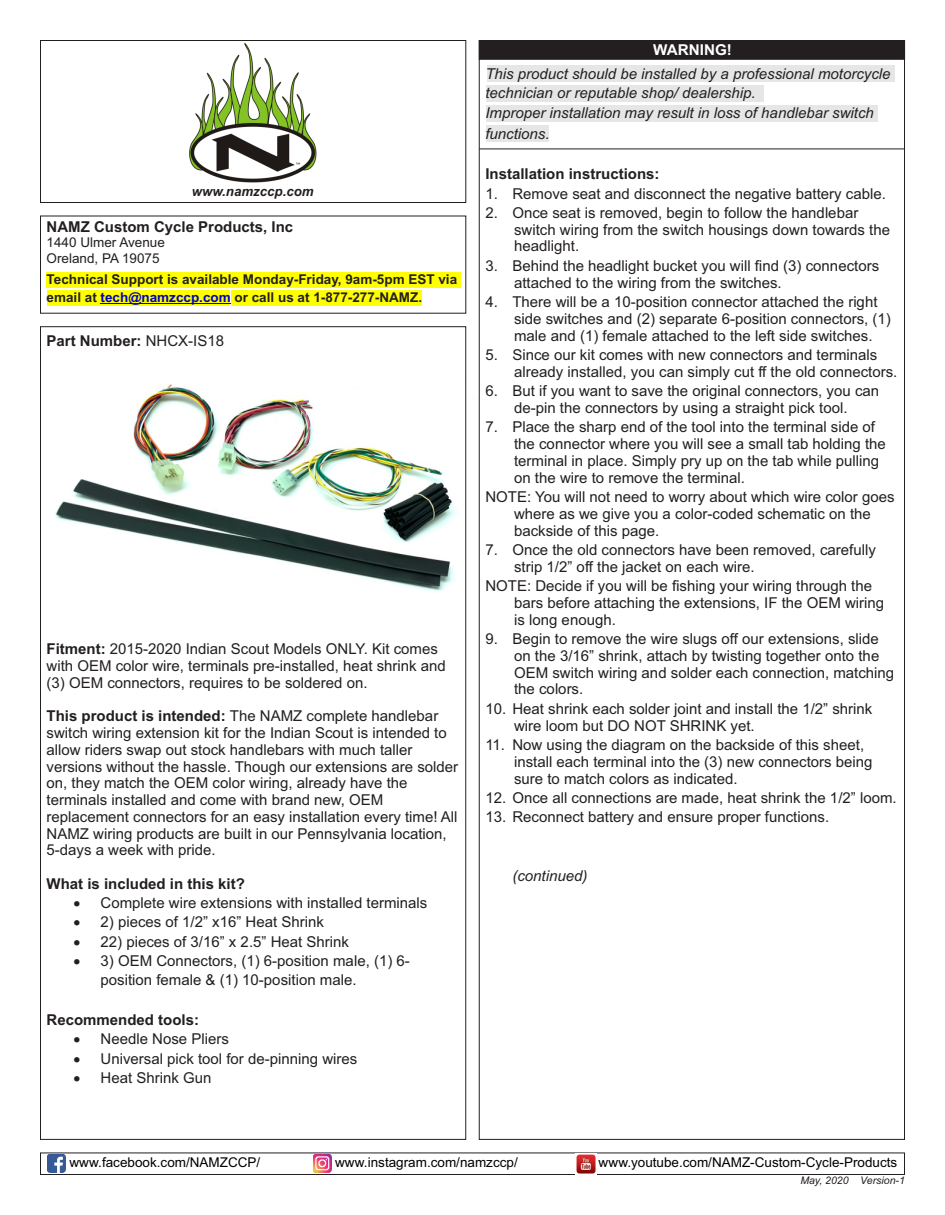
<style>
.page{position:relative;width:945px;height:1215px;background:#fff}
.page>*{position:absolute;margin:0;border:0;box-sizing:border-box;transform-origin:0 0}
.t1{font:15px/16.8px "Arial";color:#231f20}
.t2{font:italic 15px/20px "Arial";color:#231f20}
.t3{font:700 15px "Arial";color:#231f20}
.t4{font:700 15px "Arial";color:#fff}
.t5{font:700 13.5px/18.1px "Arial";color:#231f20}
.t6{font:13.5px "Arial";color:#000}
.t7{font:13.5px/15.1px "Arial";color:#231f20}
.t8{font:italic 700 13.5px "Arial";color:#231f20}
.t9{font:italic 10.5px "Arial";color:#231f20}
.s1{color:#0000c4}
.s2{font-weight:400}
.s3{font-weight:700}
</style>
<div class="page">
<img style="left:46px;top:271px;width:433px;height:448px">
<div style="left:40px;top:40px;width:426px;height:163px;border:1px solid #231f20"></div>
<div style="left:40px;top:1153px;width:865px;height:22px;border:1px solid #231f20"></div>
<div style="left:47px;top:272px;width:414px;height:15px;background:#ff0"></div>
<div style="left:47px;top:290px;width:54px;height:15px;background:#ff0"></div>
<div style="left:101px;top:290px;width:129px;height:15px;background:#ff0"></div>
<div style="left:231px;top:290px;width:190px;height:15px;background:#ff0"></div>
<hr style="left:101px;top:304px;width:130px;height:1px;background:#0000c4">
<img style="left:314px;top:1155px;width:18px;height:18px">
<img style="left:576px;top:1153px;width:20px;height:21px">
<img style="left:48px;top:1155px;width:18px;height:18px">
<img style="left:189px;top:44px;width:128px;height:139px">
<div style="left:487px;top:65px;width:408px;height:17px;background:#e6e6e6"></div>
<div style="left:486px;top:85px;width:278px;height:16px;background:#e6e6e6"></div>
<div style="left:486px;top:105px;width:392px;height:17px;background:#e6e6e6"></div>
<div style="left:486px;top:125px;width:62px;height:17px;background:#e6e6e6"></div>
<div style="left:479px;top:40px;width:426px;height:20px;background:#231f20"></div>
<hr style="left:479px;top:149px;width:426px;height:1px;background:#231f20">
<p class="t4" style="left:653px;top:45px;width:80px">WARNING!</p>
<p class="t2" style="left:485px;top:65px;width:407px">This product should be installed by a professional motorcycle technician or reputable shop/ dealership.<br>Improper installation may result in loss of handlebar switch functions.</p>
<p class="t8" style="left:192px;top:186px;width:123px">www.namzccp.com</p>
<p class="t3" style="left:47px;top:221px;width:248px">NAMZ Custom Cycle Products, Inc</p>
<p class="t5" style="left:47px;top:272px;width:412px">Technical Support is available Monday-Friday, 9am-5pm EST via email at <span class="s1">tech@namzccp.com</span> or call us at 1-877-277-NAMZ.</p>
<p class="t7" style="left:47px;top:236px;width:120px">1440 Ulmer Avenue<br>Oreland, PA 19075</p>
<p class="t3" style="left:47px;top:335px;width:179px">Part Number: <span class="s2">NHCX-IS18</span></p>
<p class="t1" style="left:47px;top:642px;width:401px"><span class="s3">Fitment:</span> 2015-2020 Indian Scout Models ONLY. Kit comes with OEM color wire, terminals pre-installed, heat shrink and (3) OEM connectors, requires to be soldered on.</p>
<p class="t1" style="left:47px;top:709px;width:413px"><span class="s3">This product is intended:</span> The NAMZ complete handlebar switch wiring extension kit for the Indian Scout is intended to allow riders swap out stock handlebars with much taller versions without the hassle. Though our extensions are solder on, they match the OEM color wiring, already have the terminals installed and come with brand new, OEM replacement connectors for an easy installation every time! All NAMZ wiring products are built in our Pennsylvania location, 5-days a week with pride.</p>
<p class="t3" style="left:47px;top:878px;width:200px">What is included in this kit?</p>
<p class="t1" style="left:74px;top:896px;width:355px">• Complete wire extensions with installed terminals</p>
<p class="t1" style="left:74px;top:934px;width:277px">• 22) pieces of 3/16” x 2.5” Heat Shrink</p>
<p class="t1" style="left:74px;top:915px;width:252px">• 2) pieces of 1/2” x16” Heat Shrink</p>
<p class="t1" style="left:101px;top:952px;width:311px;line-height:19.2px;text-indent:-27px">• 3) OEM Connectors, (1) 6-position male, (1) 6- position female &amp; (1) 10-position male.</p>
<p class="t3" style="left:47px;top:1014px;width:154px">Recommended tools:</p>
<p class="t1" style="left:74px;top:1051px;width:285px">• Universal pick tool for de-pinning wires</p>
<p class="t1" style="left:74px;top:1032px;width:157px">• Needle Nose Pliers</p>
<p class="t1" style="left:74px;top:1071px;width:139px">• Heat Shrink Gun</p>
<p class="t3" style="left:485px;top:168px;width:176px">Installation instructions:</p>
<p class="t1" style="left:485px;top:186px;width:402px">1. Remove seat and disconnect the negative battery cable.</p>
<p class="t1" style="left:514px;top:206px;width:377px;text-indent:-29px">2. Once seat is removed, begin to follow the handlebar switch wiring from the switch housings down towards the headlight.</p>
<p class="t1" style="left:514px;top:259px;width:367px;text-indent:-29px">3. Behind the headlight bucket you will find (3) connectors attached to the wiring from the switches.</p>
<p class="t1" style="left:514px;top:295px;width:378px;text-indent:-29px">4. There will be a 10-position connector attached the right side switches and (2) separate 6-position connectors, (1) male and (1) female attached to the left side switches.</p>
<p class="t1" style="left:514px;top:348px;width:385px;text-indent:-29px">5. Since our kit comes with new connectors and terminals already installed, you can simply cut ff the old connectors.</p>
<p class="t1" style="left:485px;top:384px;width:395px;text-align:center">6. But if you want to save the original connectors, you can de-pin the connectors by using a straight pick tool.</p>
<p class="t1" style="left:514px;top:420px;width:373px;text-indent:-29px">7. Place the sharp end of the tool into the terminal side of the connector where you will see a small tab holding the terminal in place. Simply pry up on the tab while pulling on the wire to remove the terminal.</p>
<p class="t1" style="left:514px;top:490px;width:382px;text-indent:-29px">NOTE: You will not need to worry about which wire color goes where as we give you a color-coded schematic on the backside of this page.</p>
<p class="t1" style="left:514px;top:543px;width:363px;text-indent:-29px">7. Once the old connectors have been removed, carefully strip 1/2” off the jacket on each wire.</p>
<p class="t1" style="left:514px;top:579px;width:372px;text-indent:-29px">NOTE: Decide if you will be fishing your wiring through the bars before attaching the extensions, IF the OEM wiring is long enough.</p>
<p class="t1" style="left:514px;top:632px;width:382px;text-indent:-29px">9. Begin to remove the wire slugs off our extensions, slide on the 3/16” shrink, attach by twisting together onto the OEM switch wiring and solder each connection, matching the colors.</p>
<p class="t1" style="left:514px;top:702px;width:360px;text-indent:-29px">10. Heat shrink each solder joint and install the 1/2” shrink wire loom but DO NOT SHRINK yet.</p>
<p class="t1" style="left:514px;top:738px;width:360px;text-indent:-29px">11. Now using the diagram on the backside of this sheet, install each terminal into the (3) new connectors being sure to match colors as indicated.</p>
<p class="t1" style="left:485px;top:791px;width:413px">12. Once all connections are made, heat shrink the 1/2” loom.</p>
<p class="t1" style="left:485px;top:810px;width:345px">13. Reconnect battery and ensure proper functions.</p>
<p class="t2" style="left:512px;top:867px;width:77px">(continued)</p>
<p class="t6" style="left:69px;top:1157px;width:192px">www.facebook.com/NAMZCCP/</p>
<p class="t6" style="left:335px;top:1157px;width:184px">www.instagram.com/namzccp/</p>
<p class="t6" style="left:599px;top:1157px;width:300px">www.youtube.com/NAMZ-Custom-Cycle-Products</p>
<p class="t9" style="left:800px;top:1176px;width:106px">May, 2020 Version-1</p>
</div>
